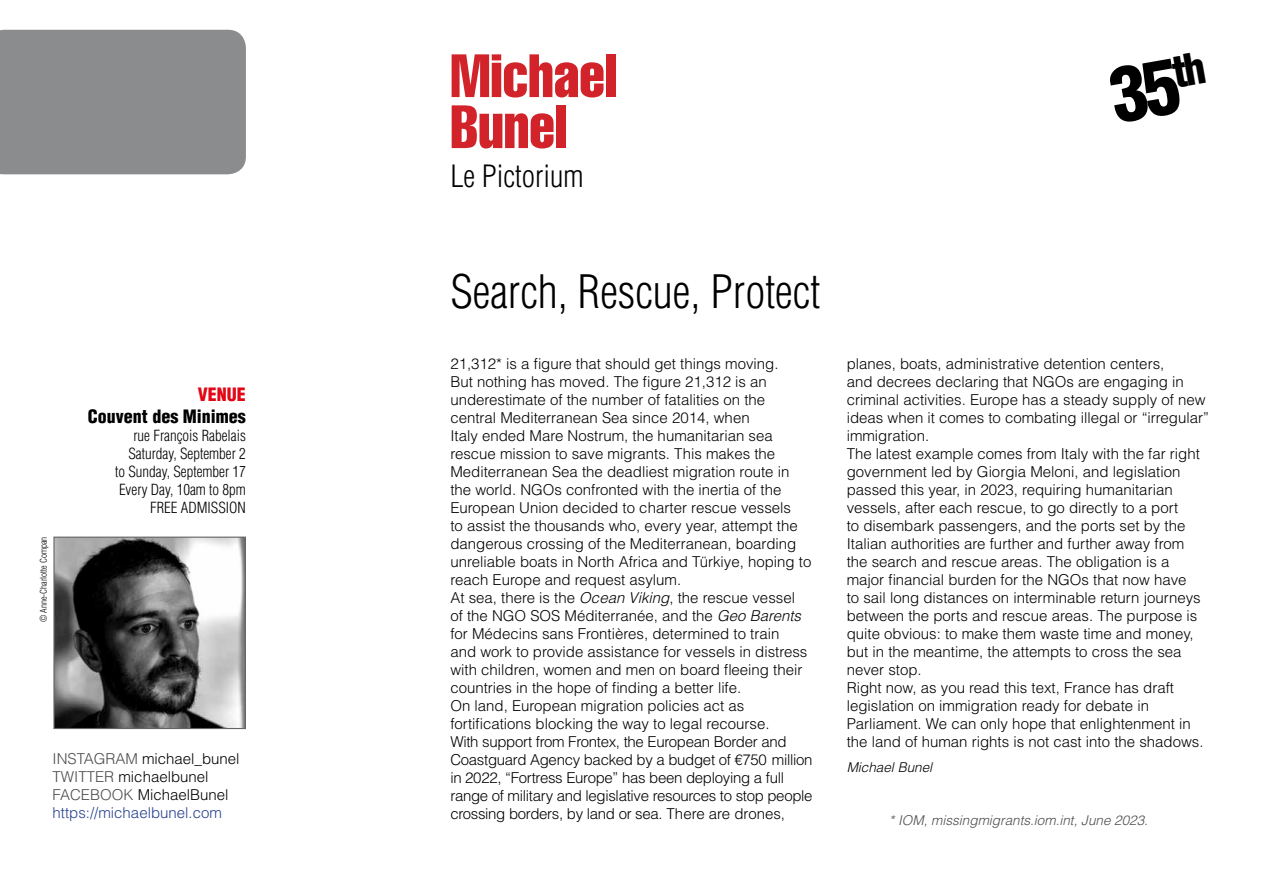
<style>
.page{position:relative;width:1263px;height:893px;background:#fff}
.page>*{position:absolute;margin:0;border:0;box-sizing:border-box;transform-origin:0 0}
.t1{font:900 condensed 73.5px "Helvetica LT Std";color:#000}
.t2{font:60px/51px "Helvetica LT Std Comp";color:#d2232a}
.t3{font:300 condensed 45px "Helvetica LT Std";color:#000}
.t4{font:300 condensed 30px "Helvetica LT Std";color:#000}
.t5{font:900 condensed 18px "Helvetica LT Std";color:#000}
.t6{font:900 condensed 18px "Helvetica LT Std";color:#e30614}
.t7{font:300 15px/18px "Helvetica LT Std";color:#000}
.t8{font:300 condensed 15px/18px "Helvetica LT Std";color:#000;text-align:right}
.t9{font:300 15px "Helvetica LT Std";color:#4d4d4f}
.t10{font:italic 300 13.5px "Helvetica LT Std";color:#4d4d4f}
.t11{font:italic 300 13.5px "Helvetica LT Std";color:#000}
.t12{font:300 condensed 9px "Helvetica LT Std";color:#000}
.s1{color:#4d4d4f}
.s2{color:#25408f}
.s3{font-style:italic}
</style>
<div class="page">
<div style="left:0;top:30px;width:246px;height:144px;background:#8a8c8e"></div>
<img style="left:55px;top:539px;width:189px;height:188px">
<div style="left:53px;top:537px;width:193px;height:192px;border:1px solid #636466"></div>
<p class="t12" style="left:38px;top:622px;width:87px;rotate:-90deg">© Anne-Charlotte Compan</p>
<p class="t6" style="left:198px;top:383px;width:50px">VENUE</p>
<p class="t5" style="left:88px;top:405px;width:159px">Couvent des Minimes</p>
<p class="t8" style="left:115px;top:426px;width:132px">rue François Rabelais<br>Saturday, September 2 to Sunday, September 17<br>Every Day, 10am to 8pm<br>FREE ADMISSION</p>
<p class="t9" style="left:53px;top:749px;width:16px">Instagram</p>
<p class="t7" style="left:53px;top:749px;width:189px;text-indent:89px">michael_bunel<br><span class="s1">TWITTER</span> michaelbunel<br><span class="s1">FACEBOOK</span> MichaelBunel <span class="s2">https://michaelbunel.com</span></p>
<h2 class="t2" style="left:450px;top:49px;width:168px">Michael<br>Bunel</h2>
<h3 class="t4" style="left:450px;top:157px;width:135px">Le Pictorium</h3>
<h3 class="t3" style="left:450px;top:263px;width:371px">Search, Rescue, Protect</h3>
<h1 class="t1" style="left:1103px;top:51px;width:99px;rotate:-10deg">35<sup>th</sup></h1>
<p class="t7" style="left:450px;top:355px;width:364px">21,312* is a figure that should get things moving.<br>But nothing has moved. The figure 21,312 is an underestimate of the number of fatalities on the central Mediterranean Sea since 2014, when<br>Italy ended Mare Nostrum, the humanitarian sea rescue mission to save migrants. This makes the Mediterranean Sea the deadliest migration route in the world. NGOs confronted with the inertia of the European Union decided to charter rescue vessels<br>to assist the thousands who, every year, attempt the dangerous crossing of the Mediterranean, boarding unreliable boats in North Africa and Türkiye, hoping to reach Europe and request asylum.<br>At sea, there is the <span class="s3">Ocean Viking</span>, the rescue vessel<br>of the NGO SOS Méditerranée, and the <span class="s3">Geo Barents </span>for Médecins sans Frontières, determined to train<br>and work to provide assistance for vessels in distress with children, women and men on board fleeing their countries in the hope of finding a better life.<br>On land, European migration policies act as fortifications blocking the way to legal recourse.<br>With support from Frontex, the European Border and Coastguard Agency backed by a budget of €750 million in 2022, “Fortress Europe” has been deploying a full range of military and legislative resources to stop people crossing borders, by land or sea. There are drones,</p>
<p class="t7" style="left:847px;top:355px;width:364px">planes, boats, administrative detention centers,<br>and decrees declaring that NGOs are engaging in criminal activities. Europe has a steady supply of new ideas when it comes to combating illegal or “irregular” immigration.<br>The latest example comes from Italy with the far right government led by Giorgia Meloni, and legislation passed this year, in 2023, requiring humanitarian vessels, after each rescue, to go directly to a port<br>to disembark passengers, and the ports set by the Italian authorities are further and further away from<br>the search and rescue areas. The obligation is a major financial burden for the NGOs that now have<br>to sail long distances on interminable return journeys between the ports and rescue areas. The purpose is quite obvious: to make them waste time and money, but in the meantime, the attempts to cross the sea never stop.<br>Right now, as you read this text, France has draft legislation on immigration ready for debate in Parliament. We can only hope that enlightenment in the land of human rights is not cast into the shadows.</p>
<p class="t11" style="left:847px;top:759px;width:87px">Michael Bunel</p>
<p class="t10" style="left:889px;top:811px;width:260px">* IOM, missingmigrants.iom.int, June 2023.</p>
</div>
